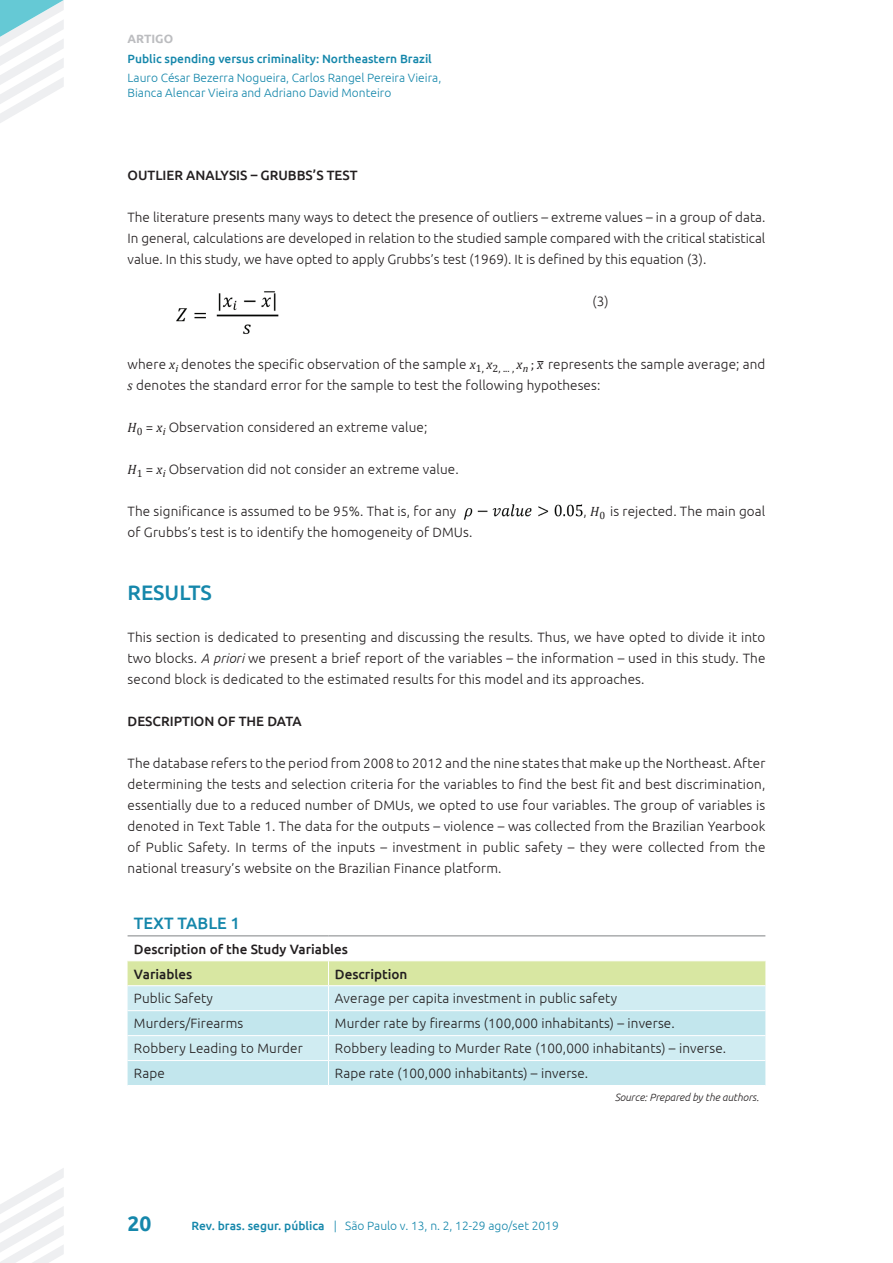
<style>
.page{position:relative;width:893px;height:1263px;background:#fff}
.page>*{position:absolute;margin:0;border:0;box-sizing:border-box;transform-origin:0 0}
.t1{font:500 21px "Ubuntu";color:#1587ab}
.t2{font:700 21px "Ubuntu";color:#1587ab}
.t3{font:500 16.5px "Ubuntu";color:#1587ab}
.t4{font:300 13.5px/21px "Ubuntu";letter-spacing:.01em;color:#231f20;text-align:justify}
.t5{font:500 13.5px/24.9px "Ubuntu";color:#231f20}
.t6{font:300 12px/15px "Ubuntu";color:#1587ab}
.t7{font:500 12px "Ubuntu";color:#1587ab}
.t8{font:700 12px "Ubuntu";color:#bcbdc0}
.t9{font:italic 300 10.5px "Ubuntu";color:#231f20}
.s1{font-family:"Cambria";font-weight:400;font-style:italic}
.s2{font-family:"Cambria";font-weight:400}
.s3{font-style:italic}
.s4{font-weight:500}
</style>
<div class="page">
<svg style="left:0;top:1168px;width:64px;height:95px"></svg>
<svg style="left:0;top:0;width:64px;height:123px"></svg>
<img style="left:463px;top:504px;width:120px;height:16px">
<hr style="left:128px;top:935px;width:200px;height:1px;background:#808285">
<hr style="left:328px;top:935px;width:437px;height:1px;background:#808285">
<svg style="left:128px;top:961px;width:637px;height:124px;background:#cde9e1"></svg>
<img style="left:176px;top:291px;width:103px;height:43px">
<p class="t8" style="left:128px;top:32px;width:47px">ARTIGO</p>
<p class="t7" style="left:128px;top:51px;width:306px">Public spending versus criminality: Northeastern Brazil</p>
<p class="t6" style="left:128px;top:70px;width:315px">Lauro César Bezerra Nogueira, Carlos Rangel Pereira Vieira,<br>Bianca Alencar Vieira and Adriano David Monteiro</p>
<p class="t5" style="left:128px;top:162px;width:232px">Outlier Analysis – Grubbs’s Test</p>
<p class="t4" style="left:128px;top:206px;width:639px">The literature presents many ways to detect the presence of outliers – extreme values – in a group of data.<br>In general, calculations are developed in relation to the studied sample compared with the critical statistical value. In this study, we have opted to apply Grubbs’s test (1969). It is defined by this equation (3).</p>
<p class="t4" style="left:592px;top:290px;width:18px">(3)</p>
<p class="t4" style="left:128px;top:353px;width:639px">where <span class="s1">x</span><sub>i</sub> denotes the specific observation of the sample <span class="s1">x</span><sub>1,</sub> <span class="s1">x</span><sub>2,</sub> <sub>...</sub> <sub>,</sub> <span class="s1">x</span><sub>n</sub> <span class="s2">;</span> <span class="s1">x</span> represents the sample average; and <span class="s1">s</span> denotes the standard error for the sample to test the following hypotheses:</p>
<p class="t4" style="left:128px;top:416px;width:301px"><span class="s1">H</span><sub>0</sub> <span class="s2">=</span> <span class="s1">x</span><sub>i</sub> Observation considered an extreme value;</p>
<p class="t4" style="left:128px;top:458px;width:333px"><span class="s1">H</span><sub>1</sub> <span class="s2">=</span> <span class="s1">x</span><sub>i</sub> Observation did not consider an extreme value.</p>
<p class="t4" style="left:128px;top:500px;width:330px">The significance is assumed to be 95%. That is, for any</p>
<p class="t4" style="left:584px;top:500px;width:183px">, <span class="s1">H</span><sub>0</sub> is rejected. The main goal</p>
<p class="t4" style="left:128px;top:521px;width:346px">of Grubbs’s test is to identify the homogeneity of DMUs.</p>
<h1 class="t1" style="left:128px;top:579px;width:86px">RESULTS</h1>
<p class="t4" style="left:128px;top:626px;width:639px">This section is dedicated to presenting and discussing the results. Thus, we have opted to divide it into two blocks. <span class="s3">A priori</span> we present a brief report of the variables – the information – used in this study. The second block is dedicated to the estimated results for this model and its approaches.</p>
<p class="t5" style="left:128px;top:708px;width:19px">Description</p>
<p class="t5" style="left:218px;top:708px;width:31px">of the</p>
<p class="t5" style="left:267px;top:708px;width:19px">Data</p>
<p class="t4" style="left:128px;top:752px;width:639px">The database refers to the period from 2008 to 2012 and the nine states that make up the Northeast. After determining the tests and selection criteria for the variables to find the best fit and best discrimination, essentially due to a reduced number of DMUs, we opted to use four variables. The group of variables is denoted in Text Table 1. The data for the outputs – violence – was collected from the Brazilian Yearbook of Public Safety. In terms of the inputs – investment in public safety – they were collected from the national treasury’s website on the Brazilian Finance platform.</p>
<p class="t3" style="left:134px;top:912px;width:64px">Text Table</p>
<p class="t3" style="left:231px;top:912px;width:11px">1</p>
<p class="t5" style="left:134px;top:936px;width:216px">Description of the Study Variables<br>Variables</p>
<p class="t5" style="left:335px;top:961px;width:74px">Description</p>
<p class="t4" style="left:134px;top:988px;width:81px">Public Safety</p>
<p class="t4" style="left:335px;top:988px;width:284px">Average per capita investment in public safety</p>
<p class="t4" style="left:134px;top:1013px;width:111px">Murders/Firearms</p>
<p class="t4" style="left:335px;top:1013px;width:341px">Murder rate by firearms (100,000 inhabitants) – inverse.</p>
<p class="t4" style="left:134px;top:1038px;width:170px">Robbery Leading to Murder</p>
<p class="t4" style="left:335px;top:1038px;width:393px">Robbery leading to Murder Rate (100,000 inhabitants) – inverse.</p>
<p class="t4" style="left:134px;top:1062px;width:32px">Rape</p>
<p class="t4" style="left:335px;top:1062px;width:255px">Rape rate (100,000 inhabitants) – inverse.</p>
<p class="t9" style="left:615px;top:1091px;width:146px">Source: Prepared by the authors.</p>
<h1 class="t2" style="left:128px;top:1211px;width:25px">20</h1>
<p class="t6" style="left:191px;top:1217px;width:369px"><span class="s4">Rev. bras. segur. pública</span> | São Paulo v. 13, n. 2, 12-29 ago/set 2019</p>
</div>
